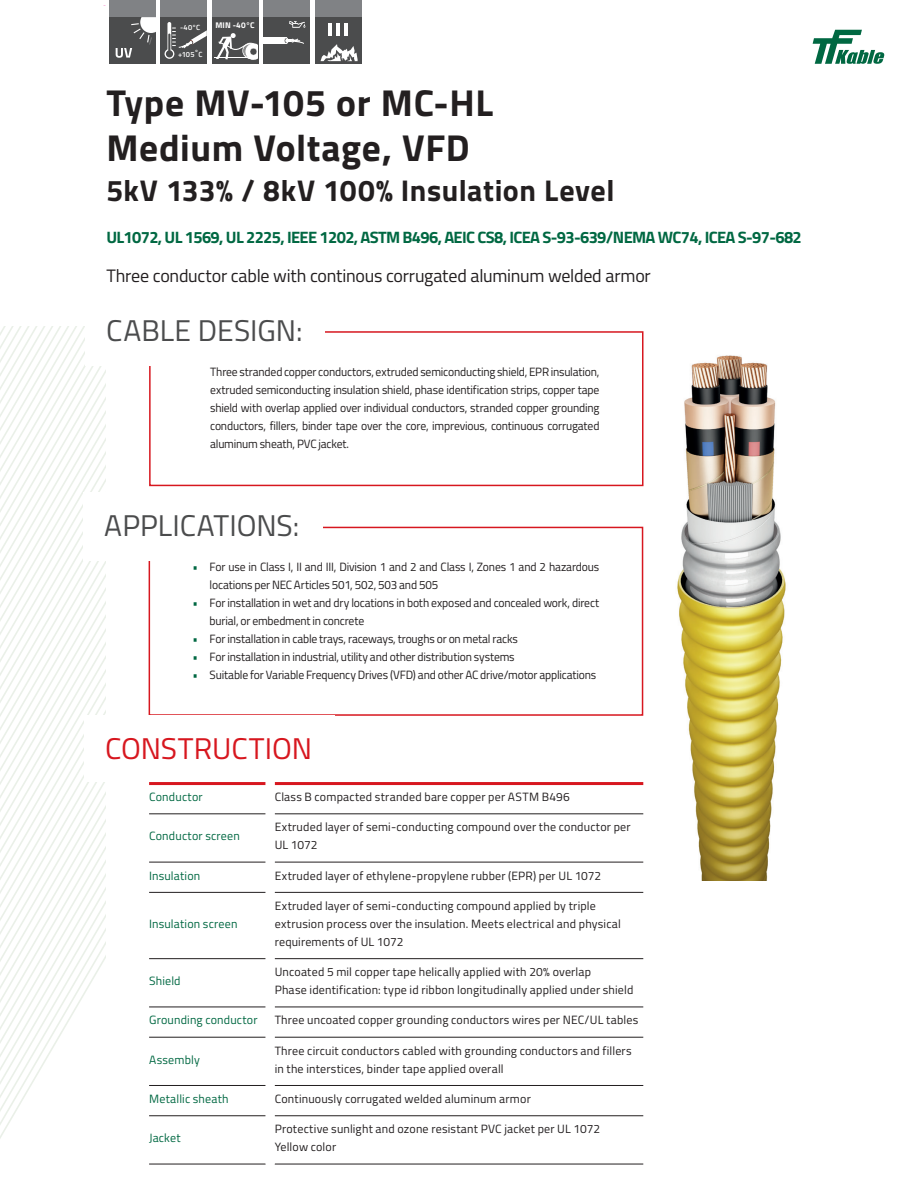
<style>
.page{position:relative;width:919px;height:1191px;background:#fff}
.page>*{position:absolute;margin:0;border:0;box-sizing:border-box;transform-origin:0 0}
.txt_podstawowy{font:700 37.5px "Titillium";letter-spacing:.015em;color:#231f20}
.txt_podstawowy-2{font:700 30px "Titillium";letter-spacing:.02em;color:#231f20}
.tabela_nagłówek_wyje{font:30px "Titillium";color:#4b4c4d}
.tabela_nagłówek_wyje-2{font:30px "Titillium";color:#d7171f}
.txt_podstawowy-3{font:18px "Titillium";letter-spacing:-.015em;color:#231f20}
.karta_świadectwa_bla{font:700 16.5px "Titillium";letter-spacing:-.04em;color:#006842}
.KG__body_tabela{font:12px/18px "Titillium";letter-spacing:.01em;color:#231f20}
.KG__body_tabela-2{font:12px/18px "Titillium";letter-spacing:-.015em;color:#231f20}
.KG__body_tabela-3{font:12px "Titillium";letter-spacing:.015em;color:#006842}
.KG_nagłowek_tabela_1{font:12px "Titillium";letter-spacing:.02em;color:#231f20}
.KG_nagłowek_tabela_1-2{font:12px "Titillium";letter-spacing:.015em;color:#006842}
.rozdzial{font:700 8.25px "Titillium";color:#fff}
.tel_podstawowy_naglo{font:600 7.5px "Titillium";color:#fff}
.s1{font-weight:300;color:#006842}
</style>
<div class="page">
<svg style="left:0;top:326px;width:481px;height:839px"></svg>
<div style="left:106px;top:106px;width:706px;height:978px;background:#fff"></div>
<svg style="left:812px;top:30px;width:72px;height:34px"></svg>
<div style="left:149px;top:331px;width:494px;height:155px;border:2px solid #d7171f"></div>
<div style="left:148px;top:526px;width:495px;height:190px;border:2px solid #d7171f"></div>
<div style="left:84px;top:715px;width:250px;height:67px;background:#fff"></div>
<img style="left:677px;top:355px;width:109px;height:525px">
<hr style="left:149px;top:813px;width:117px;height:1px;background:#231f20">
<hr style="left:274px;top:813px;width:369px;height:1px;background:#231f20">
<hr style="left:149px;top:861px;width:117px;height:1px;background:#231f20">
<hr style="left:274px;top:861px;width:369px;height:1px;background:#231f20">
<hr style="left:149px;top:892px;width:117px;height:1px;background:#231f20">
<hr style="left:274px;top:892px;width:369px;height:1px;background:#231f20">
<hr style="left:149px;top:958px;width:117px;height:1px;background:#231f20">
<hr style="left:274px;top:958px;width:369px;height:1px;background:#231f20">
<hr style="left:149px;top:1006px;width:117px;height:1px;background:#231f20">
<hr style="left:274px;top:1006px;width:369px;height:1px;background:#231f20">
<hr style="left:149px;top:1036px;width:117px;height:1px;background:#231f20">
<hr style="left:274px;top:1036px;width:369px;height:1px;background:#231f20">
<hr style="left:149px;top:1085px;width:117px;height:1px;background:#231f20">
<hr style="left:274px;top:1085px;width:369px;height:1px;background:#231f20">
<hr style="left:149px;top:1115px;width:117px;height:1px;background:#231f20">
<hr style="left:149px;top:1163px;width:117px;height:1px;background:#231f20">
<hr style="left:274px;top:1115px;width:369px;height:1px;background:#231f20">
<hr style="left:274px;top:1163px;width:369px;height:1px;background:#231f20">
<hr style="left:149px;top:782px;width:117px;height:3px;background:#d7171f">
<hr style="left:274px;top:782px;width:369px;height:3px;background:#d7171f">
<div style="left:266px;top:1037px;width:8px;height:48px;background:#fff"></div>
<div style="left:266px;top:1085px;width:8px;height:30px;background:#fff"></div>
<div style="left:266px;top:1115px;width:8px;height:49px;background:#fff"></div>
<div style="left:109px;top:0;width:47px;height:18px;background:#808285"></div>
<div style="left:160px;top:0;width:47px;height:18px;background:#808285"></div>
<div style="left:212px;top:0;width:46px;height:22px;background:#808285"></div>
<div style="left:263px;top:0;width:47px;height:18px;background:#808285"></div>
<div style="left:315px;top:0;width:46px;height:20px;background:#808285"></div>
<div style="left:160px;top:17px;width:47px;height:47px;background:#4b4c4d"></div>
<svg style="left:164px;top:22px;width:43px;height:37px"></svg>
<div style="left:212px;top:17px;width:46px;height:47px;background:#4b4c4d"></div>
<hr style="left:214px;top:58px;width:34px;height:1px;background:#fff">
<svg style="left:216px;top:33px;width:41px;height:27px"></svg>
<div style="left:109px;top:17px;width:47px;height:47px;background:#4b4c4d"></div>
<svg style="left:116px;top:17px;width:40px;height:41px"></svg>
<div style="left:263px;top:17px;width:47px;height:47px;background:#4b4c4d"></div>
<div style="left:263px;top:38px;width:23px;height:6px;background:#fff"></div>
<svg style="left:284px;top:38px;width:20px;height:6px"></svg>
<svg style="left:289px;top:21px;width:16px;height:7px"></svg>
<div style="left:315px;top:17px;width:46px;height:47px;background:#4b4c4d"></div>
<hr style="left:336px;top:23px;width:4px;height:13px;background:#fff">
<hr style="left:344px;top:23px;width:4px;height:13px;background:#fff">
<hr style="left:328px;top:23px;width:4px;height:13px;background:#fff">
<svg style="left:320px;top:44px;width:37px;height:17px"></svg>
<div style="left:85px;top:297px;width:239px;height:68px;background:#fff"></div>
<div style="left:83px;top:492px;width:239px;height:69px;background:#fff"></div>
<p class="tel_podstawowy_naglo" style="left:180px;top:22px;width:22px">-40°C</p>
<p class="tel_podstawowy_naglo" style="left:178px;top:49px;width:26px">+105°C</p>
<p class="rozdzial" style="left:215px;top:19px;width:41px">MIN -40°C</p>
<p class="txt_podstawowy" style="left:106px;top:74px;width:388px">Type MV-105 or MC-HL</p>
<p class="txt_podstawowy" style="left:106px;top:119px;width:365px">Medium Voltage, VFD</p>
<p class="txt_podstawowy-2" style="left:106px;top:167px;width:509px">5kV 133% / 8kV 100% Insulation Level</p>
<p class="karta_świadectwa_bla" style="left:106px;top:224px;width:697px">UL1072, UL 1569, UL 2225, IEEE 1202, ASTM B496, AEIC CS8, ICEA S-93-639/NEMA WC74, ICEA S-97-682</p>
<p class="txt_podstawowy-3" style="left:106px;top:262px;width:546px">Three conductor cable with continous corrugated aluminum welded armor</p>
<p class="tabela_nagłówek_wyje" style="left:106px;top:308px;width:198px">CABLE DESIGN:</p>
<p class="KG__body_tabela" style="left:210px;top:362px;width:391px;text-align:justify;text-indent:-17px"><span class="s1">•</span> Three stranded copper conductors, extruded semiconducting shield, EPR insulation, extruded semiconducting insulation shield, phase identification strips, copper tape shield with overlap applied over individual conductors, stranded copper grounding conductors, fillers, binder tape over the core, imprevious, continuous corrugated aluminum sheath, PVC jacket.</p>
<p class="tabela_nagłówek_wyje" style="left:104px;top:504px;width:196px">APPLICATIONS:</p>
<p class="KG__body_tabela-2" style="left:210px;top:557px;width:391px;text-indent:-17px"><span class="s1">•</span> For use in Class I, II and III, Division 1 and 2 and Class I, Zones 1 and 2 hazardous locations per NEC Articles 501, 502, 503 and 505</p>
<p class="KG__body_tabela-2" style="left:210px;top:593px;width:391px;text-indent:-17px"><span class="s1">•</span> For installation in wet and dry locations in both exposed and concealed work, direct burial, or embedment in concrete</p>
<p class="KG__body_tabela-2" style="left:193px;top:629px;width:327px"><span class="s1">•</span> For installation in cable trays, raceways, troughs or on metal racks</p>
<p class="KG__body_tabela-2" style="left:193px;top:647px;width:323px"><span class="s1">•</span> For installation in industrial, utility and other distribution systems</p>
<p class="KG__body_tabela-2" style="left:193px;top:665px;width:405px"><span class="s1">•</span> Suitable for Variable Frequency Drives (VFD) and other AC drive/motor applications</p>
<p class="tabela_nagłówek_wyje-2" style="left:105px;top:727px;width:208px">CONSTRUCTION</p>
<p class="KG_nagłowek_tabela_1-2" style="left:149px;top:788px;width:55px">Conductor</p>
<p class="KG_nagłowek_tabela_1" style="left:274px;top:788px;width:297px">Class B compacted stranded bare copper per ASTM B496</p>
<p class="KG__body_tabela-3" style="left:149px;top:827px;width:92px">Conductor screen</p>
<p class="KG__body_tabela" style="left:274px;top:817px;width:357px">Extruded layer of semi-conducting compound over the conductor per<br>UL 1072</p>
<p class="KG__body_tabela-3" style="left:149px;top:866px;width:53px">Insulation</p>
<p class="KG__body_tabela" style="left:274px;top:866px;width:328px">Extruded layer of ethylene-propylene rubber (EPR) per UL 1072</p>
<p class="KG__body_tabela-3" style="left:149px;top:915px;width:90px">Insulation screen</p>
<p class="KG__body_tabela" style="left:274px;top:896px;width:323px">Extruded layer of semi-conducting compound applied by triple</p>
<p class="KG__body_tabela" style="left:274px;top:914px;width:348px">extrusion process over the insulation. Meets electrical and physical requirements of UL 1072</p>
<p class="KG__body_tabela-3" style="left:149px;top:972px;width:33px">Shield</p>
<p class="KG__body_tabela" style="left:274px;top:962px;width:360px">Uncoated 5 mil copper tape helically applied with 20% overlap<br>Phase identification: type id ribbon longitudinally applied under shield</p>
<p class="KG__body_tabela-3" style="left:149px;top:1011px;width:110px">Grounding conductor</p>
<p class="KG__body_tabela" style="left:274px;top:1010px;width:365px">Three uncoated copper grounding conductors wires per NEC/UL tables</p>
<p class="KG__body_tabela-3" style="left:149px;top:1050px;width:52px">Assembly</p>
<p class="KG__body_tabela" style="left:274px;top:1041px;width:358px">Three circuit conductors cabled with grounding conductors and fillers in the interstices, binder tape applied overall</p>
<p class="KG__body_tabela-3" style="left:149px;top:1090px;width:81px">Metallic sheath</p>
<p class="KG__body_tabela" style="left:274px;top:1089px;width:258px">Continuously corrugated welded aluminum armor</p>
<p class="KG__body_tabela-3" style="left:149px;top:1129px;width:33px">Jacket</p>
<p class="KG__body_tabela" style="left:274px;top:1119px;width:327px">Protective sunlight and ozone resistant PVC jacket per UL 1072</p>
<p class="KG__body_tabela" style="left:274px;top:1137px;width:63px">Yellow color</p>
</div>
